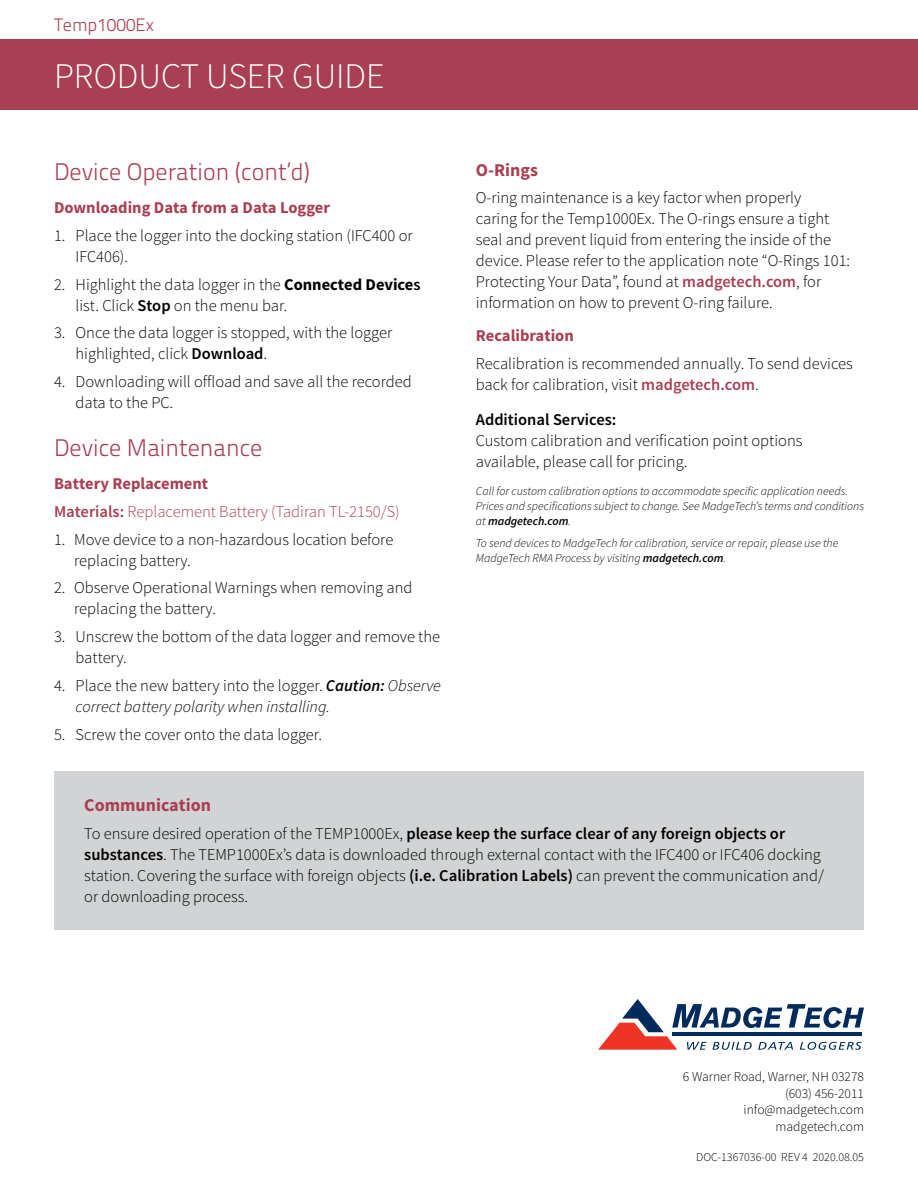
<style>
.page{position:relative;width:918px;height:1188px;background:#fff}
.page>*{position:absolute;margin:0;border:0;box-sizing:border-box;transform-origin:0 0}
.t1{font:300 36px "Source Sans Pro";color:#fff}
.t2{font:300 24px "Titillium Text 22 L";color:#a83f52}
.t3{font:700 18px "Source Sans Pro";color:#a83f52}
.t4{font:300 18px "Titillium Text 22 L";color:#a83f52}
.t5{font:300 16.5px/21px "Source Sans Pro";color:#000}
.t6{font:italic 300 16.5px/21px "Source Sans Pro";color:#000}
.t7{font:300 16.5px/27.8px "Source Sans Pro";color:#a83f52}
.t8{font:700 16.5px "Source Sans Pro";color:#a83f52}
.t9{font:600 16.5px "Source Sans Pro";color:#000}
.t10{font:300 13.5px/16.5px "Source Sans Pro";color:#000;text-align:right}
.t11{font:italic 300 12px/15px "Source Sans Pro";color:#000}
.t12{font:300 12px "Source Sans Pro";color:#000}
.s1{font-weight:700}
.s2{font-weight:600}
.s3{font-style:normal}
.s4{font-weight:600;color:#a83f52}
</style>
<div class="page">
<div style="left:0;top:39px;width:918px;height:71px;background:#a83f52"></div>
<div style="left:54px;top:771px;width:810px;height:159px;background:#d1d3d4"></div>
<svg style="left:598px;top:999px;width:266px;height:51px"></svg>
<hr style="left:672px;top:1032px;width:190px;height:4px;background:#002b5c">
<p class="t4" style="left:54px;top:11px;width:102px">Temp1000Ex</p>
<h1 class="t1" style="left:54px;top:54px;width:332px">PRODUCT USER GUIDE</h1>
<h2 class="t2" style="left:54px;top:154px;width:258px">Device Operation (cont’d)</h2>
<p class="t8" style="left:54px;top:197px;width:278px">Downloading Data from a Data Logger</p>
<p class="t5" style="left:76px;top:225px;width:339px;text-indent:-22px">1. Place the logger into the docking station (IFC400 or<br>IFC406).</p>
<p class="t5" style="left:76px;top:274px;width:346px;text-indent:-22px">2. Highlight the data logger in the <span class="s1">Connected Device</span><span class="s2">s </span>list. Click <span class="s2">Stop</span> on the menu bar.</p>
<p class="t5" style="left:76px;top:322px;width:318px;text-indent:-22px">3. Once the data logger is stopped, with the logger highlighted, click <span class="s2">Download</span>.</p>
<p class="t5" style="left:76px;top:371px;width:338px;text-indent:-22px">4. Downloading will offload and save all the recorded data to the PC.</p>
<h2 class="t2" style="left:54px;top:430px;width:210px">Device Maintenance</h2>
<p class="t7" style="left:54px;top:470px;width:347px"><span class="s1">Battery Replacement<br></span><span class="s2">Materials:</span> Replacement Battery (Tadiran TL-2150/S)</p>
<p class="t5" style="left:74px;top:529px;width:321px;text-indent:-20px">1. Move device to a non-hazardous location before replacing battery.</p>
<p class="t5" style="left:74px;top:577px;width:340px;text-indent:-20px">2. Observe Operational Warnings when removing and replacing the battery.</p>
<p class="t5" style="left:76px;top:626px;width:366px;text-indent:-22px">3. Unscrew the bottom of the data logger and remove the battery.</p>
<p class="t6" style="left:76px;top:675px;width:367px;text-indent:-22px"><span class="s3">4. Place the new battery into the logger.</span> <span class="s2">Caution:</span> Observe correct battery polarity when installing.</p>
<p class="t5" style="left:54px;top:724px;width:270px">5. Screw the cover onto the data logger.</p>
<p class="t3" style="left:476px;top:158px;width:64px">O-Rings</p>
<p class="t5" style="left:476px;top:187px;width:376px">O-ring maintenance is a key factor when properly<br>caring for the Temp1000Ex. The O-rings ensure a tight seal and prevent liquid from entering the inside of the device. Please refer to the application note “O-Rings 101:<br>Protecting Your Data”, found at <span class="s4">madgetech.com</span>, for information on how to prevent O-ring failure.</p>
<p class="t8" style="left:476px;top:325px;width:99px">Recalibration</p>
<p class="t5" style="left:476px;top:353px;width:378px">Recalibration is recommended annually. To send devices back for calibration, visit <span class="s4">madgetech.com</span>.</p>
<p class="t9" style="left:476px;top:409px;width:142px">Additional Services:</p>
<p class="t5" style="left:476px;top:430px;width:328px">Custom calibration and verification point options available, please call for pricing.</p>
<p class="t11" style="left:476px;top:484px;width:390px">Call for custom calibration options to accommodate specific application needs.<br>Prices and specifications subject to change. See MadgeTech’s terms and conditions at <span class="s2">madgetech.com</span>.</p>
<p class="t11" style="left:476px;top:535px;width:364px">To send devices to MadgeTech for calibration, service or repair, please use the<br>MadgeTech RMA Process by visiting <span class="s2">madgetech.com</span>.</p>
<p class="t3" style="left:84px;top:793px;width:128px">Communication</p>
<p class="t5" style="left:84px;top:823px;width:741px">To ensure desired operation of the TEMP1000Ex, <span class="s2">please keep the surface clear of any foreign objects or substances</span>. The TEMP1000Ex’s data is downloaded through external contact with the IFC400 or IFC406 docking station. Covering the surface with foreign objects <span class="s2">(i.e. Calibration Labels)</span> can prevent the communication and/ or downloading process.</p>
<p class="t10" style="left:683px;top:1069px;width:183px">6 Warner Road, Warner, NH 03278 (603) 456-2011 info@madgetech.com madgetech.com</p>
<p class="t12" style="left:696px;top:1149px;width:169px">DOC-1367036-00 REV 4 2020.08.05</p>
</div>
